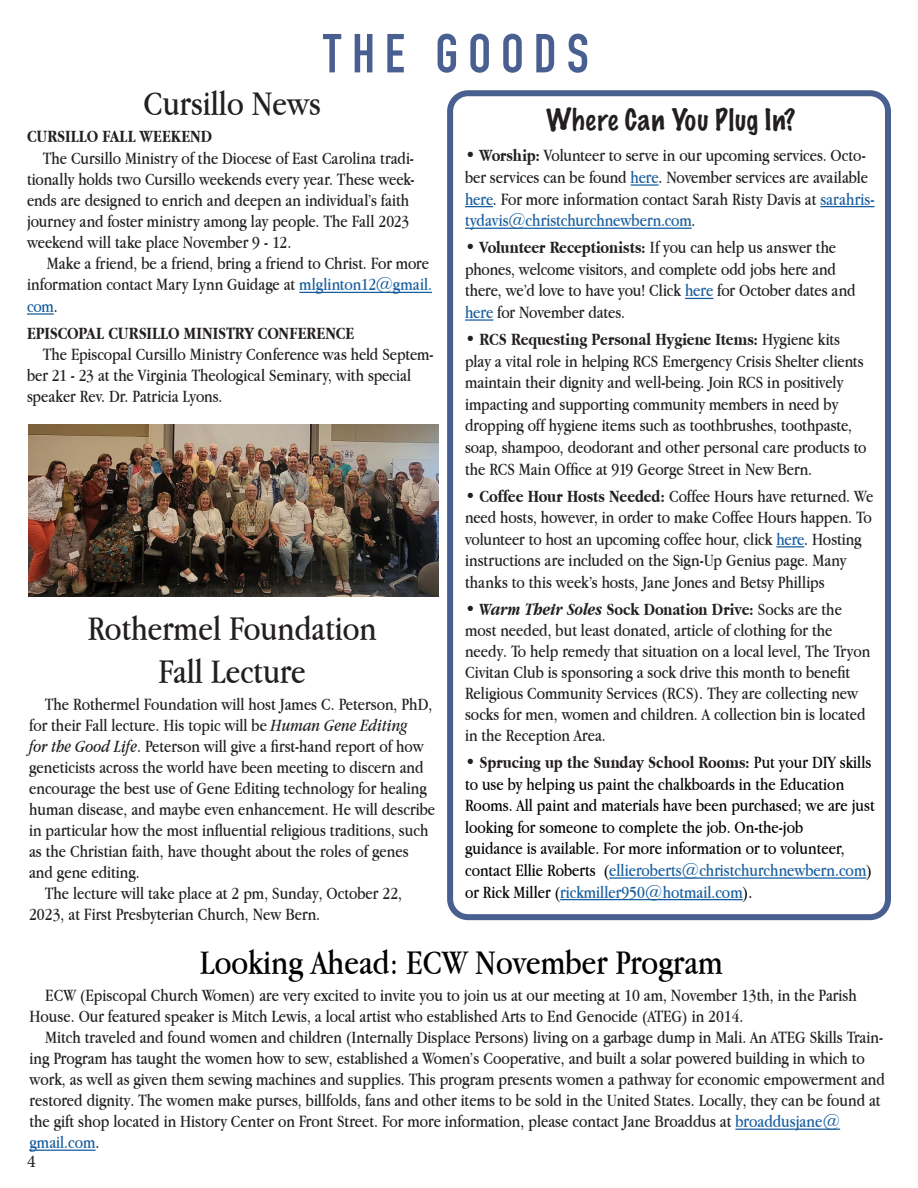
<style>
.page{position:relative;width:918px;height:1188px;background:#fff}
.page>*{position:absolute;margin:0;border:0;box-sizing:border-box;transform-origin:0 0}
.t1{font:700 54px "DIN Condensed";letter-spacing:.18em;color:#495f90}
.t2{font:36px/43.2px "Apple Garamond";color:#231f20;text-align:center}
.t3{font:36px "Apple Garamond";color:#000}
.t4{font:100 27px "Marker Felt";letter-spacing:.035em;color:#231f20}
.t5{font:18px/21px "Apple Garamond";color:#231f20}
.t6{font:18px/21.6px "Apple Garamond";color:#000}
.t7{font:700 18px "Apple Garamond";letter-spacing:.005em;color:#231f20}
.t8{font:18px "Apple Garamond";color:#175d9e}
.t9{font:18px "Minion Pro";color:#231f20}
.s1{font-weight:700}
.s2{color:#175d9e}
.s3{font-weight:700;font-style:italic}
.s4{color:#231f20}
.s5{font-weight:700;color:#231f20}
.s6{font-style:italic}
</style>
<div class="page">
<div style="left:447px;top:90px;width:444px;height:830px;border:6px solid #495f90;border-radius:18px"></div>
<hr style="left:631px;top:184px;width:28px;height:2px;background:#175d9e">
<svg style="left:465px;top:206px;width:28px;height:1px"></svg>
<hr style="left:820px;top:206px;width:55px;height:1px;background:#175d9e">
<hr style="left:465px;top:228px;width:227px;height:1px;background:#175d9e">
<svg style="left:685px;top:298px;width:28px;height:1px"></svg>
<hr style="left:465px;top:319px;width:28px;height:2px;background:#175d9e">
<svg style="left:776px;top:546px;width:28px;height:1px"></svg>
<hr style="left:609px;top:877px;width:257px;height:2px;background:#175d9e">
<hr style="left:560px;top:899px;width:183px;height:1px;background:#175d9e">
<hr style="left:299px;top:292px;width:133px;height:1px;background:#175d9e">
<hr style="left:27px;top:313px;width:27px;height:2px;background:#175d9e">
<img style="left:28px;top:425px;width:411px;height:171px">
<hr style="left:735px;top:1129px;width:105px;height:1px;background:#175d9e">
<hr style="left:30px;top:1150px;width:66px;height:1px;background:#175d9e">
<p class="t1" style="left:323px;top:17px;width:267px">THE GOODS</p>
<p class="t4" style="left:546px;top:98px;width:251px">Where Can You Plug In?</p>
<p class="t5" style="left:465px;top:145px;width:411px;line-height:21.6px">• <span class="s1">Worship:</span> Volunteer to serve in our upcoming services. Octo&shy;ber services can be found <span class="s2">here</span>. November services are available <span class="s2">here</span>. For more information contact Sarah Risty Davis at <span class="s2">sarahris&shy;tydavis@christchurchnewbern.com</span>.</p>
<p class="t5" style="left:465px;top:236px;width:392px;line-height:21.6px">• <span class="s1">Volunteer Receptionists:</span> If you can help us answer the phones, welcome visitors, and complete odd jobs here and there, we’d love to have you! Click <span class="s2">here</span> for October dates and <span class="s2">here</span> for November dates.</p>
<p class="t5" style="left:465px;top:328px;width:403px;line-height:21.6px">• <span class="s1">RCS Requesting Personal Hygiene Items:</span> Hygiene kits play a vital role in helping RCS Emergency Crisis Shelter clients maintain their dignity and well-being. Join RCS in positively impacting and supporting community members in need by dropping off hygiene items such as toothbrushes, toothpaste, soap, shampoo, deodorant and other personal care products to the RCS Main Office at 919 George Street in New Bern.</p>
<p class="t5" style="left:465px;top:485px;width:410px;line-height:21.6px">• <span class="s1">Coffee Hour Hosts Needed:</span> Coffee Hours have returned. We need hosts, however, in order to make Coffee Hours happen. To volunteer to host an upcoming coffee hour, click <span class="s2">here</span>. Hosting instructions are included on the Sign-Up Genius page. Many thanks to this week’s hosts, Jane Jones and Betsy Phillips</p>
<p class="t5" style="left:465px;top:598px;width:407px">• <span class="s3">Warm Their Soles</span> <span class="s1">Sock Donation Drive:</span> Socks are the most needed, but least donated, article of clothing for the needy. To help remedy that situation on a local level, The Tryon Civitan Club is sponsoring a sock drive this month to benefit Religious Community Services (RCS). They are collecting new socks for men, women and children. A collection bin is located in the Reception Area.</p>
<p class="t6" style="left:465px;top:751px;width:411px"><span class="s4">•</span> <span class="s5">Sprucing up the Sunday School Rooms:</span> Put your DIY skills to use by helping us paint the chalkboards in the Education Rooms. All paint and materials have been purchased; we are just looking for someone to complete the job. On-the-job</p>
<p class="t6" style="left:465px;top:838px;width:408px">guidance is available. For more information or to volunteer, contact Ellie Roberts (<span class="s2">ellieroberts@christchurchnewbern.com</span>) or Rick Miller (<span class="s2">rickmiller950@hotmail.com</span>).</p>
<p class="t2" style="left:143px;top:81px;width:179px">Cursillo News</p>
<p class="t7" style="left:27px;top:126px;width:187px">CURSILLO FALL WEEKEND</p>
<p class="t5" style="left:27px;top:147px;width:389px;text-indent:16px">The Cursillo Ministry of the Diocese of East Carolina tradi&shy;tionally holds two Cursillo weekends every year. These week&shy;ends are designed to enrich and deepen an individual’s faith journey and foster ministry among lay people. The Fall 2023 weekend will take place November 9 - 12.</p>
<p class="t5" style="left:27px;top:252px;width:407px;line-height:21.6px;text-indent:20px">Make a friend, be a friend, bring a friend to Christ. For more information contact Mary Lynn Guidage at <span class="s2">mlglinton12@gmail. com</span>.</p>
<p class="t7" style="left:27px;top:323px;width:329px">EPISCOPAL CURSILLO MINISTRY CONFERENCE</p>
<p class="t5" style="left:27px;top:343px;width:408px;text-indent:16px">The Episcopal Cursillo Ministry Conference was held Septem&shy;ber 21 - 23 at the Virginia Theological Seminary, with special speaker Rev. Dr. Patricia Lyons.</p>
<p class="t2" style="left:88px;top:606px;width:290px">Rothermel Foundation<br>Fall Lecture</p>
<p class="t5" style="left:29px;top:694px;width:408px;text-indent:16px">The Rothermel Foundation will host James C. Peterson, PhD, for their Fall lecture. His topic will be <span class="s6">Human Gene Editing<br>for the Good Life</span>. Peterson will give a first-hand report of how geneticists across the world have been meeting to discern and encourage the best use of Gene Editing technology for healing human disease, and maybe even enhancement. He will describe in particular how the most influential religious traditions, such as the Christian faith, have thought about the roles of genes and gene editing.</p>
<p class="t5" style="left:29px;top:883px;width:375px;text-indent:16px">The lecture will take place at 2 pm, Sunday, October 22,<br>2023, at First Presbyterian Church, New Bern.</p>
<p class="t3" style="left:200px;top:941px;width:525px">Looking Ahead: ECW November Program</p>
<p class="t5" style="left:30px;top:985px;width:829px;text-indent:16px">ECW (Episcopal Church Women) are very excited to invite you to join us at our meeting at 10 am, November 13th, in the Parish<br>House. Our featured speaker is Mitch Lewis, a local artist who established Arts to End Genocide (ATEG) in 2014.</p>
<p class="t5" style="left:30px;top:1027px;width:857px;text-indent:16px">Mitch traveled and found women and children (Internally Displace Persons) living on a garbage dump in Mali. An ATEG Skills Train&shy;ing Program has taught the women how to sew, established a Women’s Cooperative, and built a solar powered building in which to work, as well as given them sewing machines and supplies. This program presents women a pathway for economic empowerment and restored dignity. The women make purses, billfolds, fans and other items to be sold in the United States. Locally, they can be found at the gift shop located in History Center on Front Street. For more information, please contact Jane Broaddus at <span class="s2">broaddusjane@</span></p>
<p class="t8" style="left:30px;top:1132px;width:71px">gmail.com<span class="s4">.</span></p>
<p class="t9" style="left:27px;top:1150px;width:10px">4</p>
</div>
